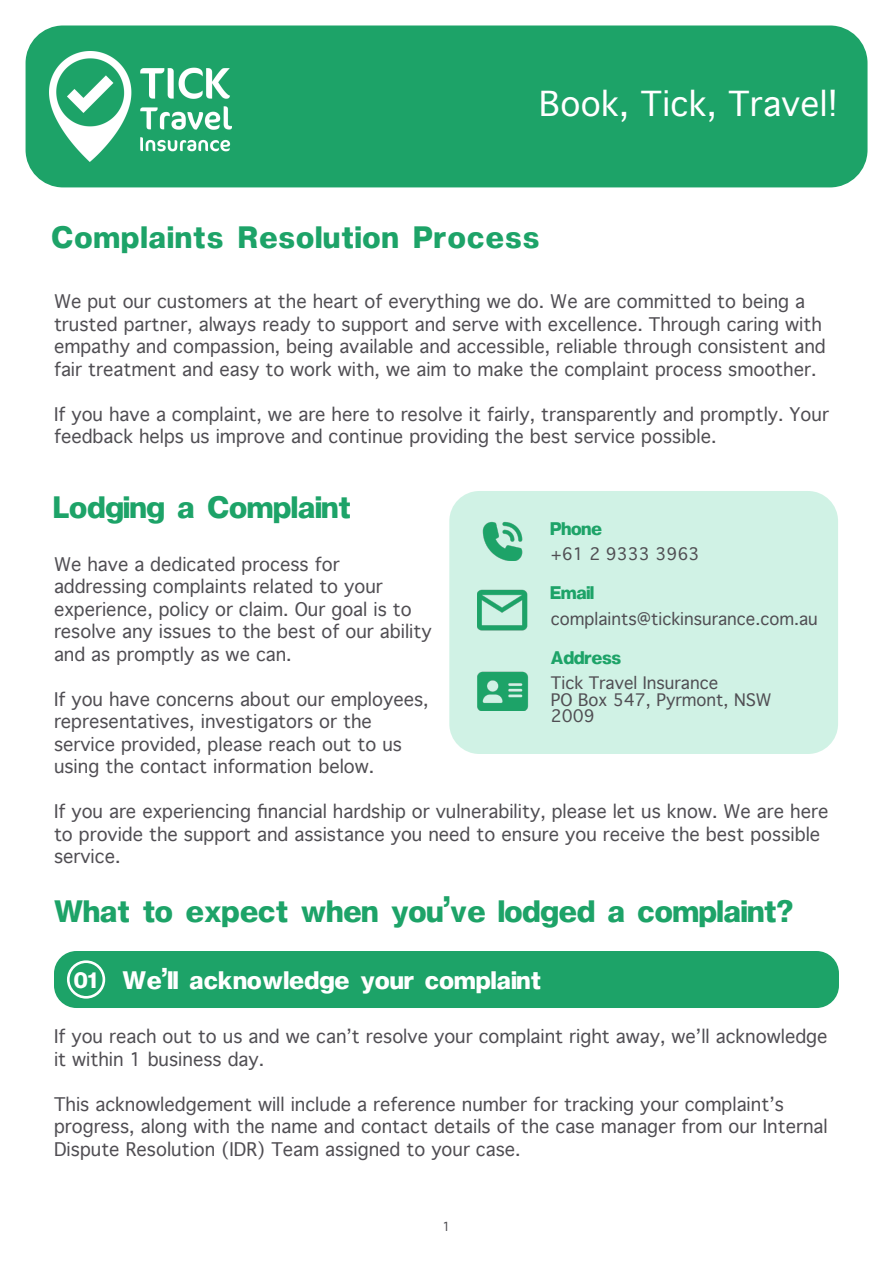
<style>
.page{position:relative;width:893px;height:1263px;background:#fff}
.page>*{position:absolute;margin:0;border:0;box-sizing:border-box;transform-origin:0 0}
.t1{font:700 33px "Geneva";letter-spacing:.01em;color:#1da368}
.t2{font:700 33px "Geneva";letter-spacing:.05em;color:#1da368}
.t3{font:33px "Geneva";letter-spacing:.01em;color:#fff}
.t4{font:700 27px "Geneva";letter-spacing:.02em;color:#fff}
.t5{font:700 23.7px "Geneva";color:#fff}
.t6{font:700 19.5px "Geneva";color:#1da368}
.t7{font:18px/22.5px "Geneva";color:#504e53}
.t8{font:16.5px "Geneva";color:#504e53}
.t9{font:12px "Geneva";color:#504e53}
</style>
<div class="page">
<div style="left:442px;top:483px;width:403px;height:278px;background:#d0f2e5;border-radius:38px"></div>
<div style="left:434px;top:476px;width:419px;height:293px;border:15px solid #fff;border-radius:38px"></div>
<div style="left:26px;top:26px;width:841px;height:161px;background:#1da368;border-radius:38px"></div>
<div style="left:54px;top:951px;width:785px;height:57px;background:#1da368;border-radius:22px"></div>
<img style="left:477px;top:589px;width:50px;height:42px">
<img style="left:477px;top:671px;width:51px;height:39px">
<img style="left:482px;top:522px;width:40px;height:38px">
<div style="left:67px;top:960px;width:38px;height:39px;border:3px solid #fff;border-radius:50%"></div>
<img style="left:49px;top:51px;width:183px;height:111px">
<p class="t3" style="left:539px;top:86px;width:300px">Book, Tick, Travel!</p>
<p class="t2" style="left:52px;top:221px;width:489px">Complaints Resolution Process</p>
<p class="t7" style="left:54px;top:291px;width:773px">We put our customers at the heart of everything we do. We are committed to being a trusted partner, always ready to support and serve with excellence. Through caring with empathy and compassion, being available and accessible, reliable through consistent and fair treatment and easy to work with, we aim to make the complaint process smoother.</p>
<p class="t7" style="left:54px;top:403px;width:776px">If you have a complaint, we are here to resolve it fairly, transparently and promptly. Your feedback helps us improve and continue providing the best service possible.</p>
<p class="t1" style="left:54px;top:491px;width:299px">Lodging a Complaint</p>
<p class="t6" style="left:551px;top:519px;width:53px">Phone</p>
<p class="t8" style="left:551px;top:545px;width:150px">+61 2 9333 3963</p>
<p class="t6" style="left:551px;top:583px;width:45px">Email</p>
<p class="t8" style="left:551px;top:609px;width:268px">complaints@tickinsurance.com.au</p>
<p class="t6" style="left:551px;top:648px;width:72px">Address</p>
<p class="t8" style="left:551px;top:674px;width:169px">Tick Travel Insurance</p>
<p class="t8" style="left:551px;top:690px;width:222px">PO Box 547, Pyrmont, NSW</p>
<p class="t8" style="left:551px;top:707px;width:46px">2009</p>
<p class="t7" style="left:54px;top:553px;width:379px">We have a dedicated process for addressing complaints related to your experience, policy or claim. Our goal is to resolve any issues to the best of our ability and as promptly as we can.</p>
<p class="t7" style="left:54px;top:688px;width:376px">If you have concerns about our employees, representatives, investigators or the service provided, please reach out to us using the contact information below.</p>
<p class="t7" style="left:54px;top:801px;width:776px">If you are experiencing financial hardship or vulnerability, please let us know. We are here to provide the support and assistance you need to ensure you receive the best possible service.</p>
<p class="t1" style="left:54px;top:895px;width:741px">What to expect when you’ve lodged a complaint?</p>
<p class="t5" style="left:74px;top:968px;width:23px">01</p>
<p class="t4" style="left:122px;top:967px;width:420px">We’ll acknowledge your complaint</p>
<p class="t7" style="left:54px;top:1026px;width:775px">If you reach out to us and we can’t resolve your complaint right away, we’ll acknowledge it within 1 business day.</p>
<p class="t7" style="left:54px;top:1093px;width:775px">This acknowledgement will include a reference number for tracking your complaint’s progress, along with the name and contact details of the case manager from our Internal<br>Dispute Resolution (IDR) Team assigned to your case.</p>
<p class="t9" style="left:442px;top:1219px;width:10px">1</p>
</div>
